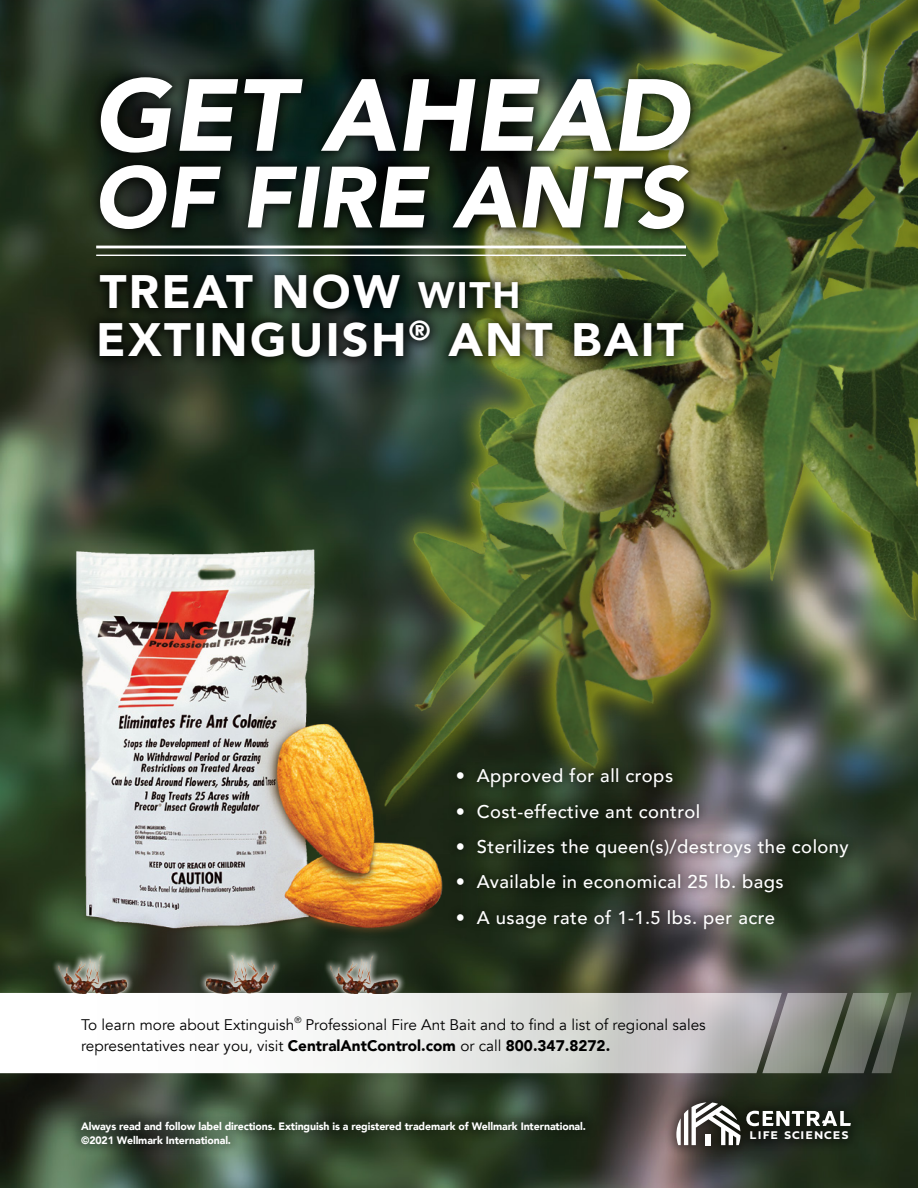
<style>
.page{position:relative;width:918px;height:1188px;background:#fff}
.page>*{position:absolute;margin:0;border:0;box-sizing:border-box;transform-origin:0 0}
.t1{font:italic 900 101.25px "Avenir";color:#fff}
.t2{font:italic 900 85.8px "Avenir";color:#fff}
.t3{font:900 46.8px/47.2px "Avenir";letter-spacing:.05em;color:#fff}
.t4{font:500 18.45px "Avenir";letter-spacing:.025em;color:#fff}
.t5{font:15.3px/21.5px "Avenir";color:#000}
.t6{font:700 11.7px "Fieldwork Hum";letter-spacing:.13em;color:#fff}
.t7{font:900 10.8px "Avenir";letter-spacing:-.01em;color:#fff}
.s1{font-size:36.75px}
.s2{font-weight:900}
</style>
<div class="page">
<img style="left:0;top:862px;width:918px;height:326px">
<svg style="left:0;top:992px;width:912px;height:81px"></svg>
<img style="left:0;top:0;width:918px;height:862px">
<div style="left:87px;top:65px;width:616px;height:304px;background:#000;opacity:.75"></div>
<div style="left:68px;top:1109px;width:530px;height:48px;background:#000;opacity:.21"></div>
<img style="left:64px;top:541px;width:386px;height:433px">
<div style="left:448px;top:759px;width:409px;height:178px;background:#000;opacity:.75"></div>
<div style="left:324px;top:949px;width:82px;height:52px;background:#fff;opacity:.75"></div>
<img style="left:327px;top:956px;width:87px;height:38px">
<div style="left:52px;top:949px;width:82px;height:52px;background:#fff;opacity:.75"></div>
<img style="left:55px;top:956px;width:87px;height:38px">
<div style="left:199px;top:948px;width:82px;height:53px;background:#fff;opacity:.75"></div>
<img style="left:191px;top:955px;width:87px;height:38px">
<hr style="left:96px;top:255px;width:590px;height:1px;background:#fff">
<hr style="left:96px;top:246px;width:590px;height:2px;background:#fff">
<div style="left:664px;top:1090px;width:199px;height:68px;background:#000;opacity:.42"></div>
<svg style="left:676px;top:1102px;width:175px;height:43px"></svg>
<div style="left:706px;top:1134px;width:5px;height:11px;background:#fff"></div>
<h2 class="t1" style="left:93px;top:32px;width:597px">GET AHEAD</h2>
<h2 class="t2" style="left:93px;top:127px;width:593px">OF FIRE ANTS</h2>
<p class="t3" style="left:96px;top:267px;width:589px">TREAT NOW <span class="s1">WITH<br></span>EXTINGUISH<sup>®</sup> ANT BAIT</p>
<p class="t4" style="left:456px;top:760px;width:219px">• Approved for all crops</p>
<p class="t4" style="left:456px;top:795px;width:246px">• Cost-effective ant control</p>
<p class="t4" style="left:456px;top:831px;width:394px">• Sterilizes the queen(s)/destroys the colony</p>
<p class="t4" style="left:456px;top:866px;width:329px">• Available in economical 25 lb. bags</p>
<p class="t4" style="left:456px;top:901px;width:321px">• A usage rate of 1-1.5 lbs. per acre</p>
<p class="t5" style="left:81px;top:1014px;width:626px">To learn more about Extinguish<sup>®</sup> Professional Fire Ant Bait and to find a list of regional sales representatives near you, visit <span class="s2">CentralAntControl.com</span> or call <span class="s2">800.347.8272.</span></p>
<p class="t7" style="left:81px;top:1117px;width:506px">Always read and follow label directions. Extinguish is a registered trademark of Wellmark International.</p>
<p class="t7" style="left:81px;top:1131px;width:151px">©2021 Wellmark International.</p>
<p class="t6" style="left:750px;top:1126px;width:100px">LIFE SCIENCES</p>
</div>
